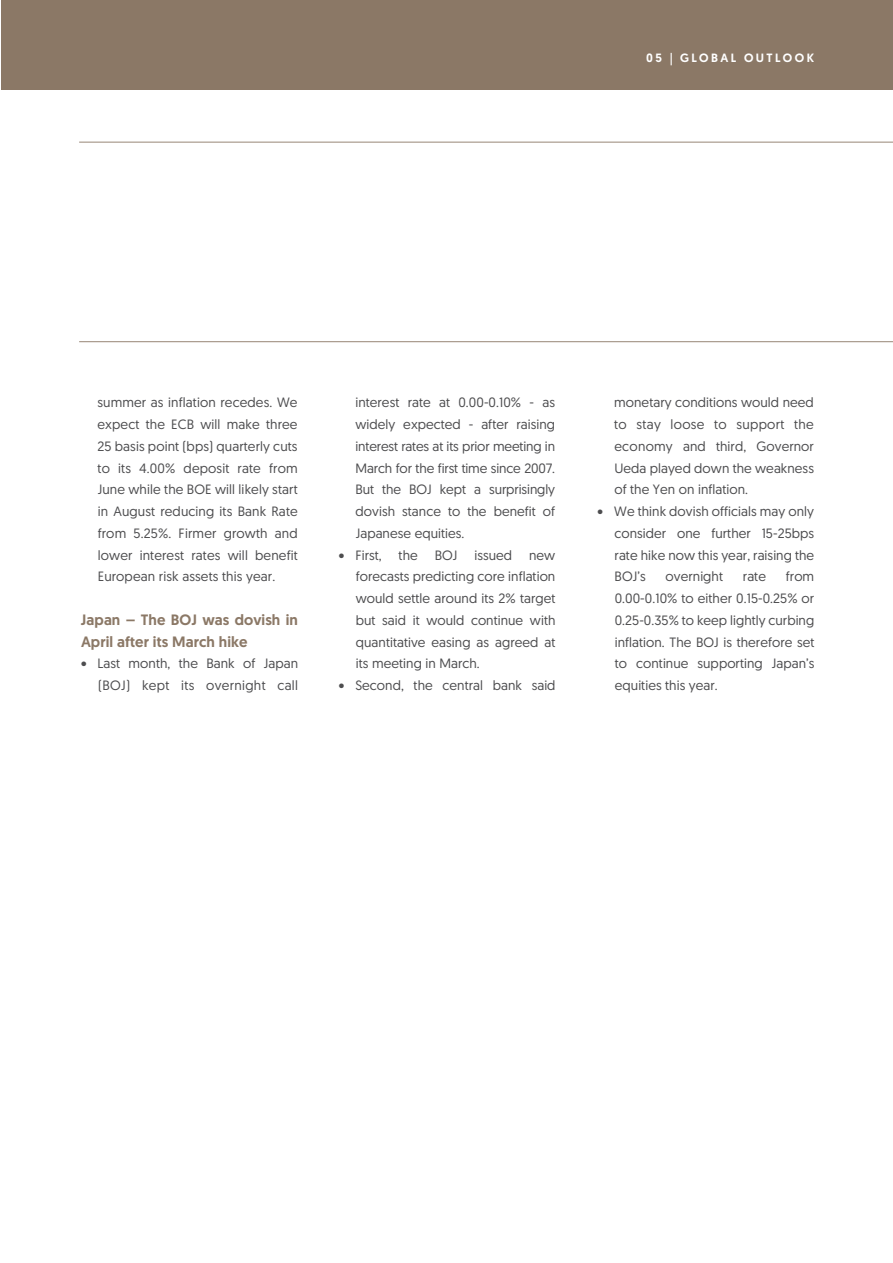
<style>
.page{position:relative;width:893px;height:1263px;background:#fff}
.page>*{position:absolute;margin:0;border:0;box-sizing:border-box;transform-origin:0 0}
.t1{font:500 15px/21.8px "Geomanist";letter-spacing:.005em;color:#8b7866}
.t2{font:13.5px/21.8px "Geomanist";letter-spacing:.005em;color:#4d4d4f;text-align:justify}
.t3{font:13.5px/21.8px "Geomanist";letter-spacing:.025em;color:#4d4d4f;text-align:right}
.t4{font:500 12px "Geomanist";letter-spacing:.2em;color:#fff}
</style>
<div class="page">
<div style="left:1px;top:0;width:892px;height:89px;background:#8b7866"></div>
<hr style="left:79px;top:341px;width:814px;height:1px;background:#8b7866">
<hr style="left:79px;top:142px;width:814px;height:1px;background:#8b7866">
<svg style="left:671px;top:53px;width:1px;height:12px"></svg>
<p class="t4" style="left:646px;top:50px;width:17px">05</p>
<p class="t4" style="left:680px;top:50px;width:135px">GLOBAL OUTLOOK</p>
<p class="t2" style="left:97px;top:391px;width:202px">summer as inflation recedes. We expect the ECB will make three 25 basis point (bps) quarterly cuts to its 4.00% deposit rate from June while the BOE will likely start in August reducing its Bank Rate from 5.25%. Firmer growth and lower interest rates will benefit European risk assets this year.</p>
<p class="t1" style="left:81px;top:608px;width:218px">Japan – The BOJ was dovish in<br>April after its March hike</p>
<p class="t3" style="left:81px;top:652px;width:219px">• Last month, the Bank of Japan (BOJ) kept its overnight call</p>
<p class="t2" style="left:355px;top:391px;width:201px">interest rate at 0.00-0.10% - as widely expected - after raising interest rates at its prior meeting in March for the first time since 2007.<br>But the BOJ kept a surprisingly dovish stance to the benefit of Japanese equities.</p>
<p class="t2" style="left:339px;top:543px;width:45px">• First,</p>
<p class="t2" style="left:399px;top:543px;width:21px">the</p>
<p class="t2" style="left:435px;top:543px;width:24px">BOJ</p>
<p class="t2" style="left:474px;top:543px;width:39px">issued</p>
<p class="t2" style="left:356px;top:543px;width:201px;text-indent:173px">new forecasts predicting core inflation would settle around its 2% target but said it would continue with quantitative easing as agreed at its meeting in March.</p>
<p class="t2" style="left:339px;top:674px;width:218px">• Second, the central bank said</p>
<p class="t2" style="left:614px;top:391px;width:201px">monetary conditions would need to stay loose to support the economy and third, Governor Ueda played down the weakness of the Yen on inflation.</p>
<p class="t2" style="left:614px;top:500px;width:201px;text-indent:-17px">• We think dovish officials may only consider one further 15-25bps rate hike now this year, raising the BOJ’s</p>
<p class="t2" style="left:666px;top:565px;width:59px">overnight</p>
<p class="t2" style="left:743px;top:565px;width:25px">rate</p>
<p class="t2" style="left:615px;top:565px;width:201px;text-indent:171px">from 0.00-0.10% to either 0.15-0.25% or 0.25-0.35% to keep lightly curbing inflation. The BOJ is therefore set to continue supporting Japan’s equities this year.</p>
</div>
